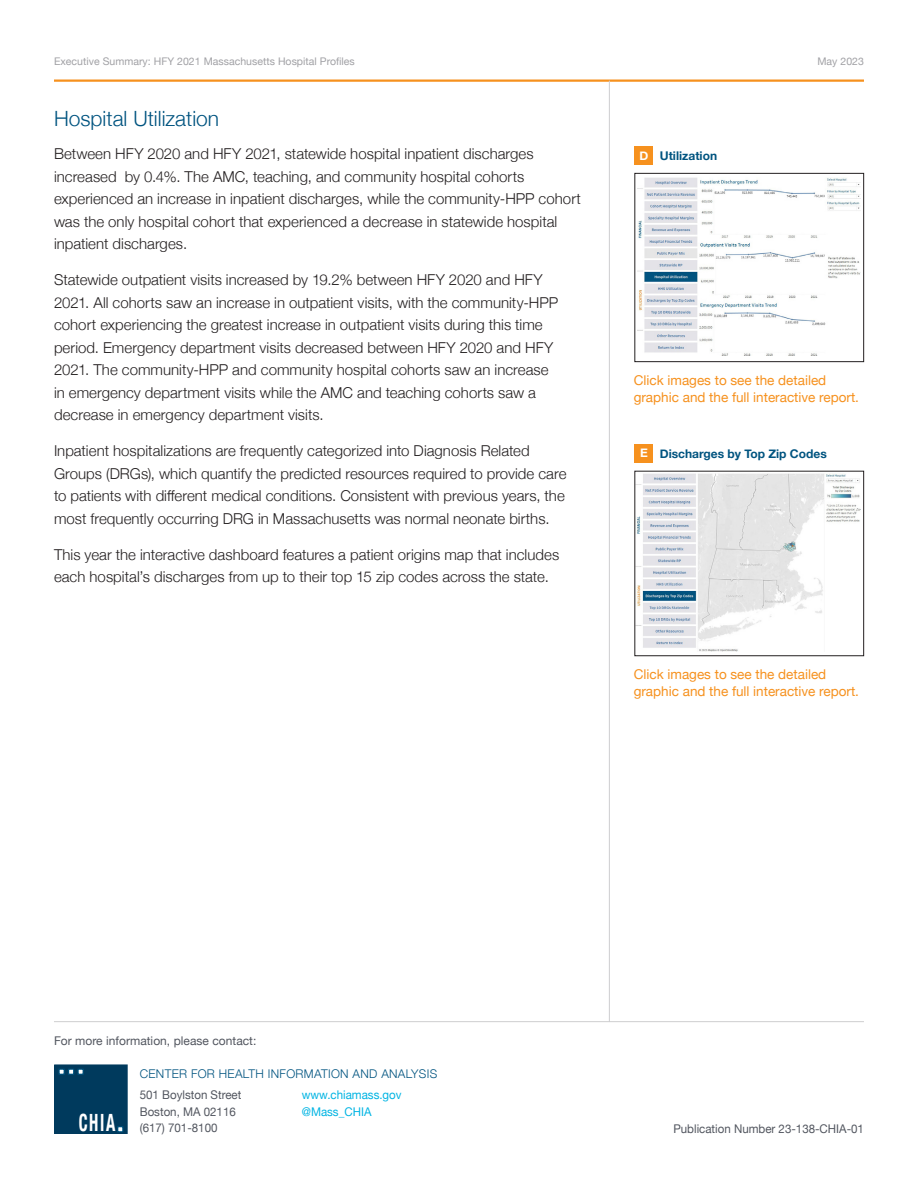
<style>
.page{position:relative;width:918px;height:1188px;background:#fff}
.page>*{position:absolute;margin:0;border:0;box-sizing:border-box;transform-origin:0 0}
.t1{font:700 condensed 23.7px "Helvetica Neue";color:#fff;scale:.7 1}
.head_1{font:300 21px "Helvetica Neue";color:#005480}
.Body_Text{font:300 15px/22.5px "Helvetica Neue";color:#231f20}
.t2{font:13.5px/16.2px "Helvetica Neue";color:#f6911e}
.Paragraph_Style_2{font:12px "Helvetica Neue";color:#52565f;scale:.96 1}
.t3{font:300 12px "Helvetica Neue";letter-spacing:.025em;color:#005480}
.FIG_Title{font:700 12px "Helvetica Neue";color:#005480}
.Paragraph_Style_2-2{font:12px "Helvetica Neue";color:#52565f}
.Paragraph_Style_2-3{font:12px "Helvetica Neue";color:#00b4e3;scale:.96 1}
.Fig_Number{font:700 12px "Helvetica Neue";color:#fff}
.Sub_Note_head{font:10.5px "Helvetica Neue";letter-spacing:.005em;color:#a1a1a5}
</style>
<div class="page">
<hr style="left:54px;top:1021px;width:810px;height:1px;background:#ceced0">
<hr style="left:54px;top:80px;width:810px;height:2px;background:#f6911e">
<div style="left:54px;top:1064px;width:74px;height:70px;background:#003a5d"></div>
<hr style="left:609px;top:81px;width:1px;height:941px;background:#ceced0">
<div style="left:634px;top:146px;width:19px;height:19px;background:#f6911e"></div>
<img style="left:638px;top:178px;width:223px;height:178px">
<div style="left:634px;top:173px;width:230px;height:189px;border:1px solid #231f20"></div>
<div style="left:634px;top:444px;width:19px;height:19px;background:#f6911e"></div>
<img style="left:636px;top:474px;width:224px;height:178px">
<div style="left:634px;top:471px;width:230px;height:185px;border:1px solid #231f20"></div>
<p class="Sub_Note_head" style="left:54px;top:54px;width:302px">Executive Summary: HFY 2021 Massachusetts Hospital Profiles</p>
<p class="Sub_Note_head" style="left:817px;top:54px;width:48px">May 2023</p>
<p class="head_1" style="left:54px;top:102px;width:167px">Hospital Utilization</p>
<p class="Body_Text" style="left:54px;top:142px;width:529px">Between HFY 2020 and HFY 2021, statewide hospital inpatient discharges increased by 0.4%. The AMC, teaching, and community hospital cohorts experienced an increase in inpatient discharges, while the community-HPP cohort was the only hospital cohort that experienced a decrease in statewide hospital inpatient discharges.</p>
<p class="Body_Text" style="left:54px;top:268px;width:506px">Statewide outpatient visits increased by 19.2% between HFY 2020 and HFY 2021. All cohorts saw an increase in outpatient visits, with the community-HPP cohort experiencing the greatest increase in outpatient visits during this time period. Emergency department visits decreased between HFY 2020 and HFY 2021. The community-HPP and community hospital cohorts saw an increase in emergency department visits while the AMC and teaching cohorts saw a decrease in emergency department visits.</p>
<p class="Body_Text" style="left:54px;top:439px;width:514px">Inpatient hospitalizations are frequently categorized into Diagnosis Related Groups (DRGs), which quantify the predicted resources required to provide care to patients with different medical conditions. Consistent with previous years, the most frequently occurring DRG in Massachusetts was normal neonate births.</p>
<p class="Body_Text" style="left:54px;top:542px;width:507px">This year the interactive dashboard features a patient origins map that includes each hospital’s discharges from up to their top 15 zip codes across the state.</p>
<p class="Fig_Number" style="left:640px;top:146px;width:10px">D</p>
<p class="FIG_Title" style="left:660px;top:146px;width:59px">Utilization</p>
<p class="t2" style="left:634px;top:373px;width:227px">Click images to see the detailed graphic and the full interactive report.</p>
<p class="Fig_Number" style="left:640px;top:444px;width:9px">E</p>
<p class="FIG_Title" style="left:660px;top:444px;width:168px">Discharges by Top Zip Codes</p>
<p class="t2" style="left:634px;top:667px;width:227px">Click images to see the detailed graphic and the full interactive report.</p>
<p class="Paragraph_Style_2-2" style="left:54px;top:1032px;width:204px">For more information, please contact:</p>
<p class="t3" style="left:140px;top:1064px;width:299px">CENTER FOR HEALTH INFORMATION AND ANALYSIS</p>
<p class="Paragraph_Style_2" style="left:140px;top:1086px;width:107px">501 Boylston Street</p>
<p class="Paragraph_Style_2-3" style="left:302px;top:1086px;width:105px">www.chiamass.gov</p>
<p class="Paragraph_Style_2" style="left:140px;top:1103px;width:102px">Boston, MA 02116</p>
<p class="Paragraph_Style_2-3" style="left:302px;top:1103px;width:74px">@Mass_CHIA</p>
<p class="t1" style="left:79px;top:1103px;width:54px">CHIA</p>
<p class="Paragraph_Style_2" style="left:140px;top:1119px;width:82px">(617) 701-8100</p>
<p class="Paragraph_Style_2" style="left:673px;top:1120px;width:200px">Publication Number 23-138-CHIA-01</p>
</div>
